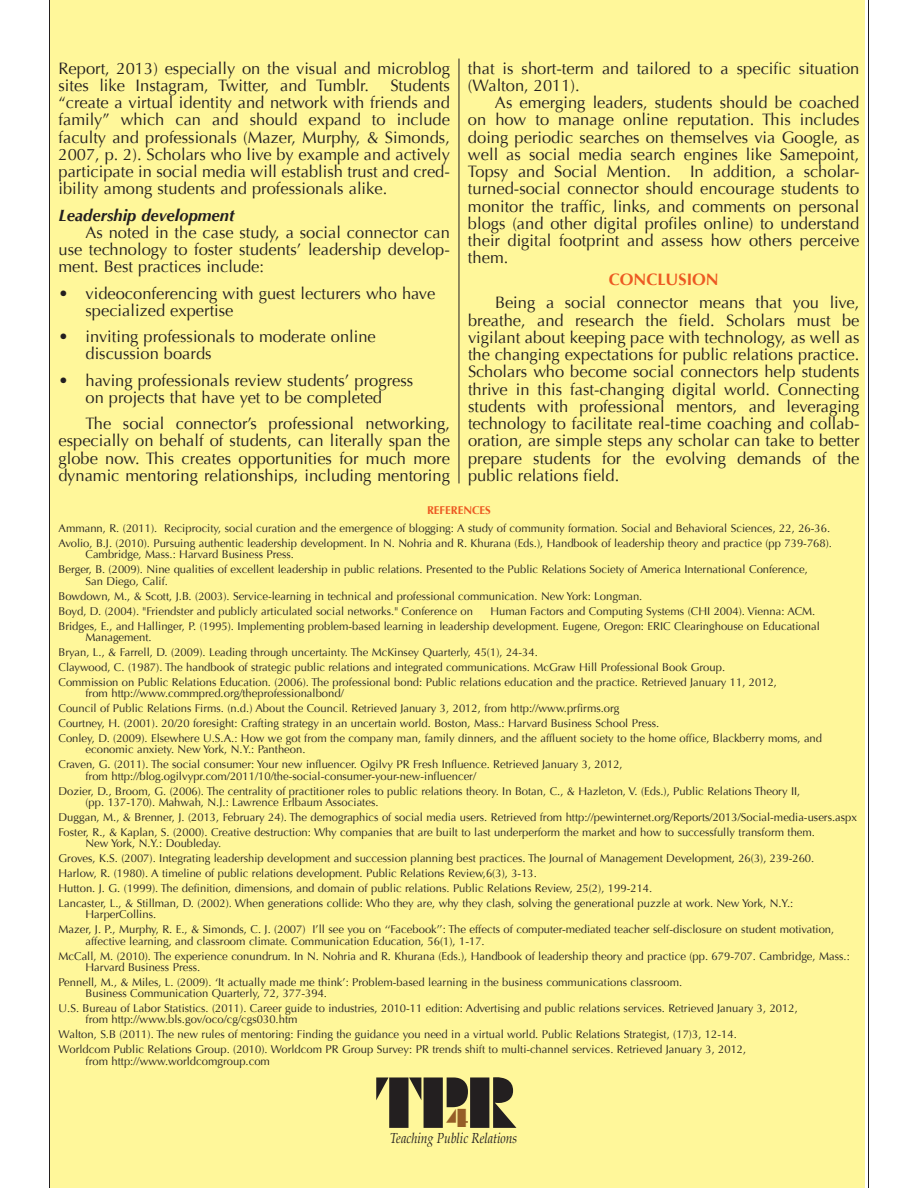
<style>
.page{position:relative;width:918px;height:1188px;background:#fff}
.page>*{position:absolute;margin:0;border:0;box-sizing:border-box;transform-origin:0 0}
.t1{font:72px "Block";color:#231f20;scale:.85 1}
.t2{font:27px "Block";color:#955d27}
.t3{font:16.5px/17.2px "Optima";color:#231f20;text-align:justify}
.t4{font:italic 700 16.5px "Optima";color:#231f20}
.t5{font:700 16.5px "Optima";color:#ec5922}
.t6{font:italic 14.25px "Palatino";color:#231f20;scale:.85 1}
.t7{font:11.25px/15px "Optima";color:#231f20}
.t8{font:700 11.25px "Optima";color:#ec5922}
</style>
<div class="page">
<div style="left:50px;top:0;width:816px;height:1188px;background:#fff79a"></div>
<hr style="left:49px;top:0;width:1px;height:1188px;background:#231f20">
<hr style="left:868px;top:0;width:1px;height:1188px;background:#231f20">
<hr style="left:459px;top:59px;width:1px;height:424px;background:#231f20">
<h3 class="t3" style="left:468px;top:60px;width:393px">that is short-term and tailored to a specific situation (Walton, 2011).</h3>
<p class="t3" style="left:468px;top:94px;width:393px;text-indent:27px">As emerging leaders, students should be coached on how to manage online reputation. This includes doing periodic searches on themselves via Google, as well as social media search engines like Samepoint, Topsy and Social Mention. In addition, a scholar&shy;turned-social connector should encourage students to monitor the traffic, links, and comments on personal blogs (and other digital profiles online) to understand their digital footprint and assess how others perceive them.</p>
<h3 class="t5" style="left:609px;top:270px;width:112px">CONCLUSION</h3>
<p class="t3" style="left:468px;top:294px;width:393px;text-indent:27px">Being a social connector means that you live, breathe, and research the field. Scholars must be vigilant about keeping pace with technology, as well as the changing expectations for public relations practice.<br>Scholars who become social connectors help students thrive in this fast-changing digital world. Connecting students with professional mentors, and leveraging technology to facilitate real-time coaching and collab&shy;oration, are simple steps any scholar can take to better prepare students for the evolving demands of the public relations field.</p>
<p class="t8" style="left:427px;top:504px;width:65px">REFERENCES</p>
<p class="t7" style="left:58px;top:521px;width:775px">Ammann, R. (2011). Reciprocity, social curation and the emergence of blogging: A study of community formation. Social and Behavioral Sciences, 22, 26-36.<br>Avolio, B.J. (2010). Pursuing authentic leadership development. In N. Nohria and R. Khurana (Eds.), Handbook of leadership theory and practice (pp 739-768).</p>
<p class="t7" style="left:59px;top:547px;width:751px;text-indent:27px">Cambridge, Mass.: Harvard Business Press.<br>Berger, B. (2009). Nine qualities of excellent leadership in public relations. Presented to the Public Relations Society of America International Conference,</p>
<p class="t7" style="left:59px;top:573px;width:585px;text-indent:27px">San Diego, Calif.<br>Bowdown, M., &amp; Scott, J.B. (2003). Service-learning in technical and professional communication. New York: Longman.<br>Boyd, D. (2004). "Friendster and publicly articulated social networks." Conference on</p>
<h3 class="t3" style="left:58px;top:60px;width:393px">Report, 2013) especially on the visual and microblog sites like Instagram, Twitter, and Tumblr.</h3>
<p class="t3" style="left:58px;top:77px;width:393px;text-indent:332px">Students “create a virtual identity and network with friends and family” which can and should expand to include faculty and professionals (Mazer, Murphy, &amp; Simonds, 2007, p. 2). Scholars who live by example and actively participate in social media will establish trust and cred&shy;ibility among students and professionals alike.</p>
<h3 class="t4" style="left:58px;top:205px;width:178px">Leadership development</h3>
<h3 class="t3" style="left:58px;top:224px;width:393px;text-indent:27px">As noted in the case study, a social connector can use technology to foster students’ leadership develop&shy;ment. Best practices include:</h3>
<h3 class="t3" style="left:85px;top:285px;width:351px;text-indent:-27px">• videoconferencing with guest lecturers who have specialized expertise</h3>
<h3 class="t3" style="left:85px;top:328px;width:292px;text-indent:-27px">• inviting professionals to moderate online discussion boards</h3>
<h3 class="t3" style="left:58px;top:372px;width:356px;text-align:center">• having professionals review students’ progress on projects that have yet to be completed</h3>
<h3 class="t3" style="left:58px;top:415px;width:393px;text-indent:27px">The social connector’s professional networking, especially on behalf of students, can literally span the globe now. This creates opportunities for much more dynamic mentoring relationships, including mentoring</h3>
<p class="t7" style="left:59px;top:603px;width:763px;text-indent:432px">Human Factors and Computing Systems (CHI 2004). Vienna: ACM.<br>Bridges, E., and Hallinger, P. (1995). Implementing problem-based learning in leadership development. Eugene, Oregon: ERIC Clearinghouse on Educational</p>
<p class="t7" style="left:59px;top:630px;width:720px;text-indent:27px">Management.<br>Bryan, L., &amp; Farrell, D. (2009). Leading through uncertainty. The McKinsey Quarterly, 45(1), 24-34.<br>Claywood, C. (1987). The handbook of strategic public relations and integrated communications. McGraw Hill Professional Book Group.<br>Commission on Public Relations Education. (2006). The professional bond: Public relations education and the practice. Retrieved January 11, 2012,</p>
<p class="t7" style="left:59px;top:686px;width:765px;text-indent:27px">from http://www.commpred.org/theprofessionalbond/<br>Council of Public Relations Firms. (n.d.) About the Council. Retrieved January 3, 2012, from http://www.prfirms.org<br>Courtney, H. (2001). 20/20 foresight: Crafting strategy in an uncertain world. Boston, Mass.: Harvard Business School Press.<br>Conley, D. (2009). Elsewhere U.S.A.: How we got from the company man, family dinners, and the affluent society to the home office, Blackberry moms, and</p>
<p class="t7" style="left:59px;top:742px;width:566px;text-indent:27px">economic anxiety. New York, N.Y.: Pantheon.<br>Craven, G. (2011). The social consumer: Your new influencer. Ogilvy PR Fresh Influence. Retrieved January 3, 2012,</p>
<p class="t7" style="left:59px;top:768px;width:743px;text-indent:27px">from http://blog.ogilvypr.com/2011/10/the-social-consumer-your-new-influencer/<br>Dozier, D., Broom, G. (2006). The centrality of practitioner roles to public relations theory. In Botan, C., &amp; Hazleton, V. (Eds.), Public Relations Theory II,</p>
<p class="t7" style="left:59px;top:795px;width:800px;text-indent:27px">(pp. 137-170). Mahwah, N.J.: Lawrence Erlbaum Associates.<br>Duggan, M., &amp; Brenner, J. (2013, February 24). The demographics of social media users. Retrieved from http://pewinternet.org/Reports/2013/Social-media-users.aspx<br>Foster, R., &amp; Kaplan, S. (2000). Creative destruction: Why companies that are built to last underperform the market and how to successfully transform them.</p>
<p class="t7" style="left:59px;top:836px;width:757px;text-indent:27px">New York, N.Y.: Doubleday.<br>Groves, K.S. (2007). Integrating leadership development and succession planning best practices. The Journal of Management Development, 26(3), 239-260.<br>Harlow, R. (1980). A timeline of public relations development. Public Relations Review,6(3), 3-13.<br>Hutton. J. G. (1999). The definition, dimensions, and domain of public relations. Public Relations Review, 25(2), 199-214.<br>Lancaster, L., &amp; Stillman, D. (2002). When generations collide: Who they are, why they clash, solving the generational puzzle at work. New York, N.Y.:</p>
<p class="t7" style="left:59px;top:907px;width:777px;text-indent:27px">HarperCollins.<br>Mazer, J. P., Murphy, R. E., &amp; Simonds, C. J. (2007) I’ll see you on ‘‘Facebook’’: The effects of computer-mediated teacher self-disclosure on student motivation,</p>
<p class="t7" style="left:59px;top:933px;width:793px;text-indent:27px">affective learning, and classroom climate. Communication Education, 56(1), 1-17.<br>McCall, M. (2010). The experience conundrum. In N. Nohria and R. Khurana (Eds.), Handbook of leadership theory and practice (pp. 679-707. Cambridge, Mass.:</p>
<p class="t7" style="left:59px;top:960px;width:625px;text-indent:27px">Harvard Business Press.<br>Pennell, M., &amp; Miles, L. (2009). ‘It actually made me think’: Problem-based learning in the business communications classroom.</p>
<p class="t7" style="left:59px;top:986px;width:741px;text-indent:27px">Business Communication Quarterly, 72, 377-394.<br>U.S. Bureau of Labor Statistics. (2011). Career guide to industries, 2010-11 edition: Advertising and public relations services. Retrieved January 3, 2012,</p>
<p class="t7" style="left:59px;top:1012px;width:689px;text-indent:27px">from http://www.bls.gov/oco/cg/cgs030.htm<br>Walton, S.B (2011). The new rules of mentoring: Finding the guidance you need in a virtual world. Public Relations Strategist, (17)3, 12-14.<br>Worldcom Public Relations Group. (2010). Worldcom PR Group Survey: PR trends shift to multi-channel services. Retrieved January 3, 2012,</p>
<p class="t7" style="left:86px;top:1053px;width:186px">from http://www.worldcomgroup.com</p>
<h1 class="t1" style="left:376px;top:1068px;width:164px">TPR</h1>
<p class="t6" style="left:390px;top:1131px;width:151px">Teaching Public Relations</p>
<h2 class="t2" style="left:446px;top:1104px;width:23px">4</h2>
</div>
